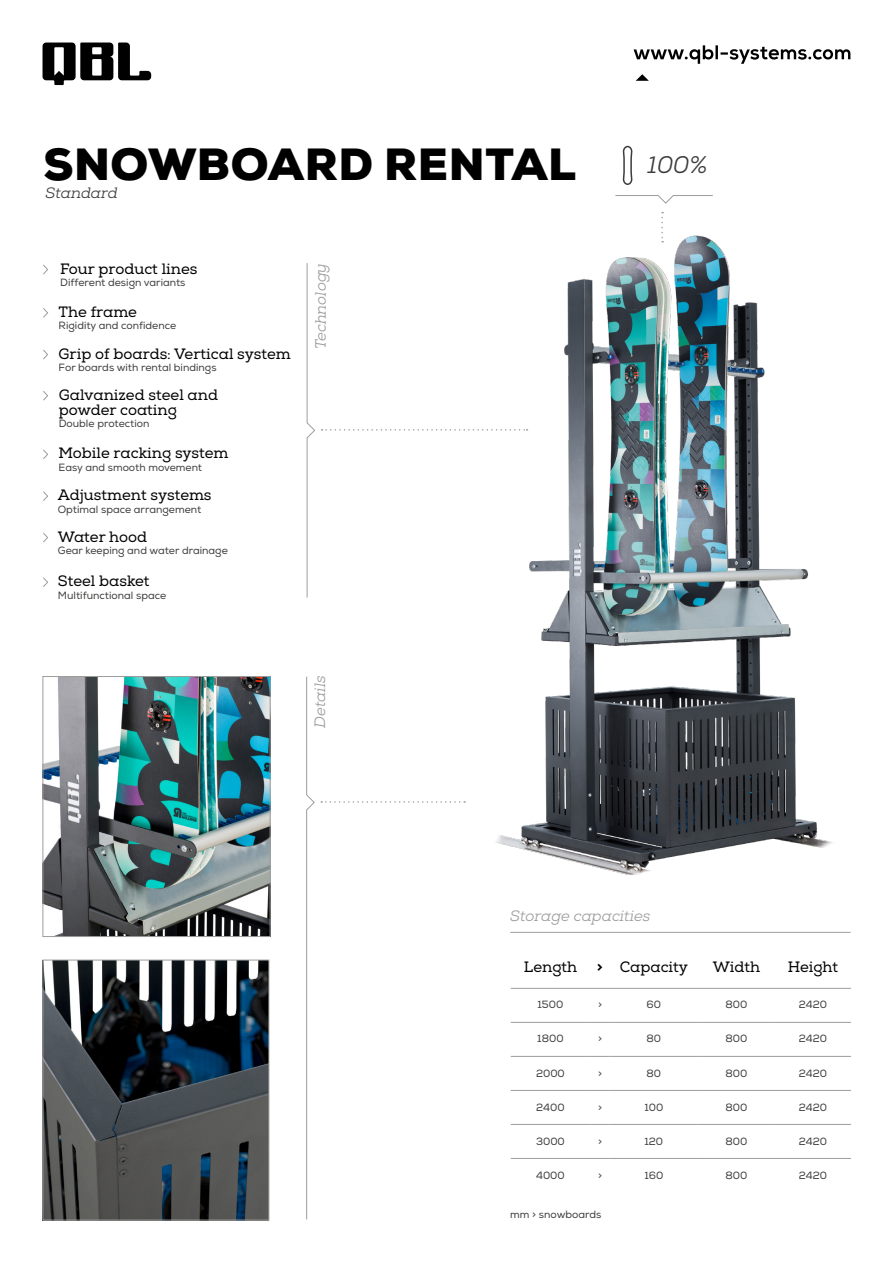
<style>
.page{position:relative;width:893px;height:1263px;background:#fff}
.page>*{position:absolute;margin:0;border:0;box-sizing:border-box;transform-origin:0 0}
.t1{font:900 45px "Nexa";letter-spacing:.015em;color:#000}
.t2{font:italic 24px "Nexa Slab";color:#3c3c3b}
.t3{font:15px/15px "Nexa Slab";color:#000}
.t4{font:italic 15px "Nexa Slab";color:#9d9d9c}
.t5{font:italic 15px "Nexa Slab";color:#3c3c3b}
.t6{font:10.5px "Nexa";color:#3c3c3b}
.s1{font-family:"Nexa";font-weight:800}
</style>
<div class="page">
<img style="left:495px;top:235px;width:337px;height:640px">
<svg style="left:43px;top:265px;width:6px;height:10px"></svg>
<hr style="left:510px;top:932px;width:341px;height:1px;background:#9d9d9c">
<svg style="left:661px;top:212px;width:2px;height:30px"></svg>
<svg style="left:43px;top:308px;width:5px;height:10px"></svg>
<svg style="left:43px;top:349px;width:6px;height:11px"></svg>
<svg style="left:43px;top:391px;width:6px;height:10px"></svg>
<svg style="left:43px;top:449px;width:6px;height:10px"></svg>
<svg style="left:43px;top:491px;width:5px;height:10px"></svg>
<svg style="left:43px;top:532px;width:6px;height:11px"></svg>
<svg style="left:615px;top:195px;width:98px;height:9px"></svg>
<svg style="left:622px;top:145px;width:11px;height:40px"></svg>
<hr style="left:511px;top:988px;width:79px;height:1px;background:#9d9d9c">
<svg style="left:590px;top:988px;width:20px;height:1px"></svg>
<hr style="left:610px;top:988px;width:88px;height:1px;background:#9d9d9c">
<hr style="left:698px;top:988px;width:77px;height:1px;background:#9d9d9c">
<hr style="left:775px;top:988px;width:76px;height:1px;background:#9d9d9c">
<hr style="left:511px;top:1022px;width:79px;height:1px;background:#9d9d9c">
<svg style="left:590px;top:1022px;width:20px;height:1px"></svg>
<hr style="left:610px;top:1022px;width:88px;height:1px;background:#9d9d9c">
<hr style="left:698px;top:1022px;width:77px;height:1px;background:#9d9d9c">
<hr style="left:775px;top:1022px;width:76px;height:1px;background:#9d9d9c">
<hr style="left:511px;top:1056px;width:79px;height:1px;background:#9d9d9c">
<svg style="left:590px;top:1056px;width:20px;height:1px"></svg>
<hr style="left:610px;top:1056px;width:88px;height:1px;background:#9d9d9c">
<hr style="left:698px;top:1056px;width:77px;height:1px;background:#9d9d9c">
<hr style="left:775px;top:1056px;width:76px;height:1px;background:#9d9d9c">
<hr style="left:511px;top:1090px;width:79px;height:1px;background:#9d9d9c">
<svg style="left:590px;top:1090px;width:20px;height:1px"></svg>
<hr style="left:610px;top:1090px;width:88px;height:1px;background:#9d9d9c">
<hr style="left:698px;top:1090px;width:77px;height:1px;background:#9d9d9c">
<hr style="left:775px;top:1090px;width:76px;height:1px;background:#9d9d9c">
<hr style="left:511px;top:1124px;width:79px;height:1px;background:#9d9d9c">
<svg style="left:590px;top:1124px;width:20px;height:1px"></svg>
<hr style="left:610px;top:1124px;width:88px;height:1px;background:#9d9d9c">
<hr style="left:698px;top:1124px;width:77px;height:1px;background:#9d9d9c">
<hr style="left:775px;top:1124px;width:76px;height:1px;background:#9d9d9c">
<hr style="left:511px;top:1158px;width:79px;height:1px;background:#9d9d9c">
<svg style="left:590px;top:1158px;width:20px;height:1px"></svg>
<hr style="left:610px;top:1158px;width:88px;height:1px;background:#9d9d9c">
<hr style="left:698px;top:1158px;width:77px;height:1px;background:#9d9d9c">
<hr style="left:775px;top:1158px;width:76px;height:1px;background:#9d9d9c">
<svg style="left:306px;top:263px;width:10px;height:335px"></svg>
<svg style="left:322px;top:429px;width:205px;height:2px"></svg>
<svg style="left:43px;top:577px;width:5px;height:10px"></svg>
<svg style="left:43px;top:43px;width:108px;height:42px"></svg>
<svg style="left:634px;top:45px;width:216px;height:19px"></svg>
<svg style="left:636px;top:74px;width:13px;height:7px"></svg>
<svg style="left:306px;top:676px;width:9px;height:544px"></svg>
<svg style="left:321px;top:801px;width:144px;height:2px"></svg>
<img style="left:45px;top:678px;width:223px;height:257px">
<div style="left:43px;top:676px;width:227px;height:261px;border:1px solid #9d9d9c"></div>
<img style="left:45px;top:962px;width:222px;height:256px">
<div style="left:43px;top:960px;width:226px;height:260px;border:1px solid #9d9d9c"></div>
<h1 class="t1" style="left:43px;top:136px;width:534px">SNOWBOARD RENTAL</h1>
<h3 class="t5" style="left:46px;top:184px;width:74px">Standard</h3>
<h3 class="t3" style="left:60px;top:261px;width:139px">Four product lines</h3>
<p class="t6" style="left:60px;top:276px;width:127px">Different design variants</p>
<h3 class="t3" style="left:59px;top:304px;width:80px">The frame</h3>
<p class="t6" style="left:59px;top:320px;width:119px">Rigidity and confidence</p>
<h3 class="t3" style="left:59px;top:346px;width:234px">Grip of boards: Vertical system</h3>
<p class="t6" style="left:59px;top:361px;width:159px">For boards with rental bindings</p>
<h3 class="t3" style="left:59px;top:387px;width:161px">Galvanized steel and powder coating</h3>
<p class="t6" style="left:59px;top:417px;width:92px">Double protection</p>
<h3 class="t3" style="left:59px;top:446px;width:171px">Mobile racking system</h3>
<p class="t6" style="left:59px;top:461px;width:145px">Easy and smooth movement</p>
<h3 class="t3" style="left:58px;top:488px;width:155px">Adjustment systems</h3>
<p class="t6" style="left:58px;top:503px;width:145px">Optimal space arrangement</p>
<h3 class="t3" style="left:58px;top:529px;width:91px">Water hood</h3>
<p class="t6" style="left:58px;top:544px;width:171px">Gear keeping and water drainage</p>
<h3 class="t3" style="left:58px;top:574px;width:93px">Steel basket</h3>
<p class="t6" style="left:58px;top:589px;width:110px">Multifunctional space</p>
<h3 class="t4" style="left:312px;top:349px;width:88px;rotate:-90deg">Technology</h3>
<h3 class="t4" style="left:311px;top:728px;width:54px;rotate:-90deg">Details</h3>
<h2 class="t2" style="left:647px;top:151px;width:62px">100%</h2>
<h3 class="t4" style="left:510px;top:906px;width:142px">Storage capacities</h3>
<h3 class="t3" style="left:524px;top:960px;width:55px">Length</h3>
<h3 class="t3" style="left:597px;top:960px;width:93px"><span class="s1">&gt;</span> Capacity</h3>
<h3 class="t3" style="left:713px;top:960px;width:49px">Width</h3>
<h3 class="t3" style="left:788px;top:960px;width:52px">Height</h3>
<p class="t6" style="left:537px;top:998px;width:27px">1500</p>
<p class="t6" style="left:598px;top:998px;width:5px">&gt;</p>
<p class="t6" style="left:646px;top:998px;width:16px">60</p>
<p class="t6" style="left:725px;top:998px;width:23px">800</p>
<p class="t6" style="left:799px;top:998px;width:30px">2420</p>
<p class="t6" style="left:537px;top:1032px;width:28px">1800</p>
<p class="t6" style="left:598px;top:1032px;width:5px">&gt;</p>
<p class="t6" style="left:646px;top:1032px;width:16px">80</p>
<p class="t6" style="left:725px;top:1032px;width:23px">800</p>
<p class="t6" style="left:799px;top:1032px;width:30px">2420</p>
<p class="t6" style="left:536px;top:1066px;width:30px">2000</p>
<p class="t6" style="left:598px;top:1066px;width:5px">&gt;</p>
<p class="t6" style="left:646px;top:1066px;width:16px">80</p>
<p class="t6" style="left:725px;top:1066px;width:23px">800</p>
<p class="t6" style="left:799px;top:1066px;width:30px">2420</p>
<p class="t6" style="left:536px;top:1100px;width:30px">2400</p>
<p class="t6" style="left:598px;top:1100px;width:5px">&gt;</p>
<p class="t6" style="left:644px;top:1100px;width:20px">100</p>
<p class="t6" style="left:725px;top:1100px;width:23px">800</p>
<p class="t6" style="left:799px;top:1100px;width:30px">2420</p>
<p class="t6" style="left:536px;top:1135px;width:30px">3000</p>
<p class="t6" style="left:598px;top:1135px;width:5px">&gt;</p>
<p class="t6" style="left:644px;top:1135px;width:20px">120</p>
<p class="t6" style="left:725px;top:1135px;width:23px">800</p>
<p class="t6" style="left:799px;top:1135px;width:30px">2420</p>
<p class="t6" style="left:536px;top:1169px;width:30px">4000</p>
<p class="t6" style="left:598px;top:1169px;width:5px">&gt;</p>
<p class="t6" style="left:644px;top:1169px;width:20px">160</p>
<p class="t6" style="left:725px;top:1169px;width:23px">800</p>
<p class="t6" style="left:799px;top:1169px;width:30px">2420</p>
<p class="t6" style="left:510px;top:1208px;width:93px">mm &gt; snowboards</p>
</div>
